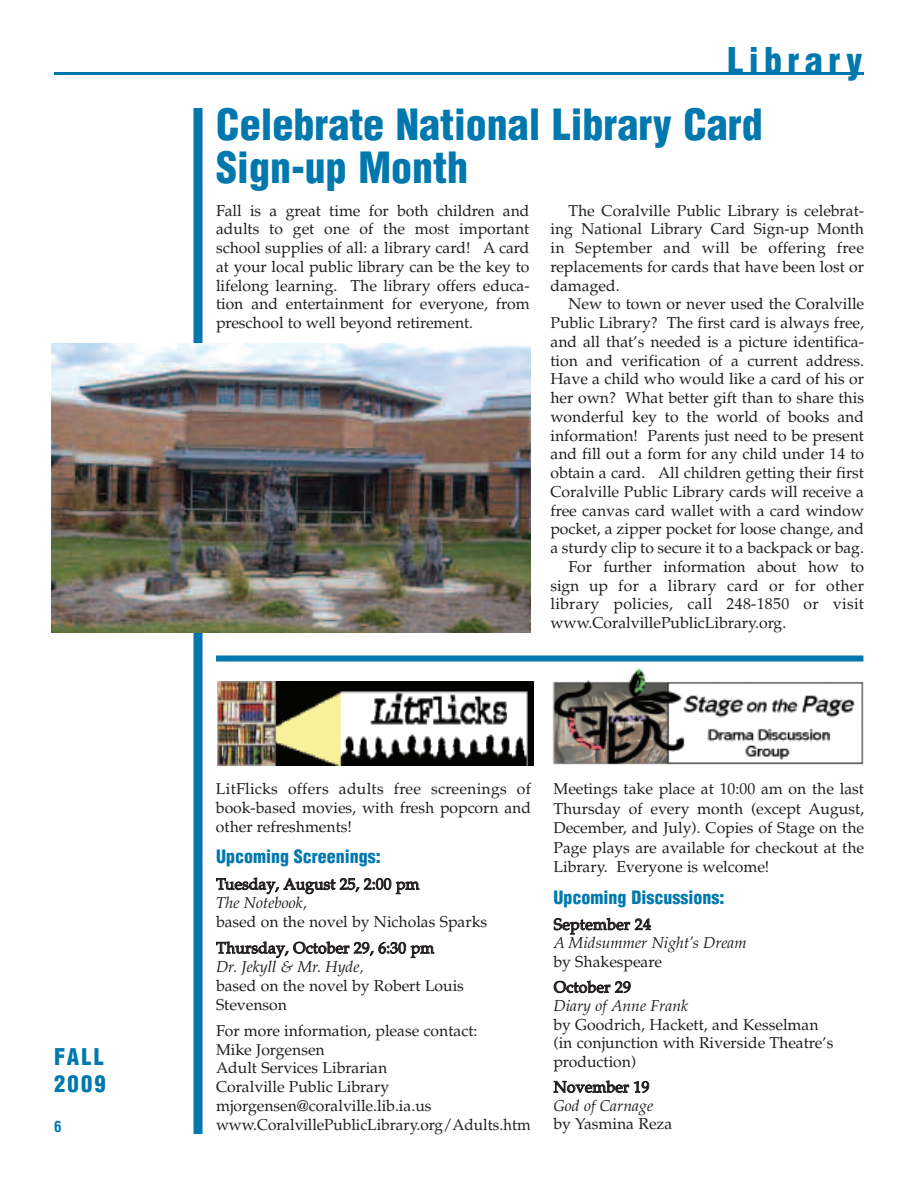
<style>
.page{position:relative;width:918px;height:1188px;background:#fff}
.page>*{position:absolute;margin:0;border:0;box-sizing:border-box;transform-origin:0 0}
.t1{font:900 condensed 42px/43.5px "Helvetica";color:#0078ae}
.t2{font:900 condensed 36px "Helvetica";letter-spacing:.15em;color:#0078ae}
.t3{font:900 condensed 22.5px/27px "Helvetica";letter-spacing:.1em;color:#0078ae}
.t4{font:900 condensed 18px "Helvetica";color:#0078ae}
.t5{font:15.75px/18.8px "Palatino";color:#231f20}
.t6{font:italic 15.75px "Palatino";color:#231f20}
.t7{font:15.75px "Palatino";letter-spacing:.02em;color:#231f20}
.t8{font:700 condensed 15px "Helvetica";color:#0078ae}
</style>
<div class="page">
<div style="left:194px;top:108px;width:8px;height:1026px;background:#0078ae"></div>
<hr style="left:54px;top:72px;width:810px;height:3px;background:#0078ae">
<img style="left:552px;top:668px;width:312px;height:97px">
<img style="left:218px;top:681px;width:315px;height:85px">
<div style="left:216px;top:656px;width:647px;height:6px;background:#0078ae"></div>
<img style="left:52px;top:344px;width:478px;height:289px">
<h3 class="t3" style="left:54px;top:1044px;width:53px">FALL<br>2009</h3>
<p class="t8" style="left:54px;top:1118px;width:9px">6</p>
<h2 class="t2" style="left:727px;top:40px;width:137px">Library</h2>
<h1 class="t1" style="left:216px;top:103px;width:548px">Celebrate National Library Card<br>Sign-up Month</h1>
<p class="t5" style="left:216px;top:201px;width:315px;text-align:justify">Fall is a great time for both children and adults to get one of the most important school supplies of all: a library card! A card at your local public library can be the key to lifelong learning. The library offers educa&shy;tion and entertainment for everyone, from preschool to well beyond retirement.</p>
<p class="t5" style="left:550px;top:201px;width:315px;text-align:justify;text-indent:18px">The Coralville Public Library is celebrat&shy;ing National Library Card Sign-up Month in September and will be offering free replacements for cards that have been lost or damaged.</p>
<p class="t5" style="left:568px;top:294px;width:297px">New to town or never used the Coralville</p>
<p class="t5" style="left:550px;top:313px;width:315px">Public Library? The first card is always free,</p>
<p class="t5" style="left:550px;top:332px;width:315px">and all that’s needed is a picture identifica-</p>
<p class="t5" style="left:550px;top:351px;width:315px">tion and verification of a current address.</p>
<p class="t5" style="left:550px;top:369px;width:315px">Have a child who would like a card of his or</p>
<p class="t5" style="left:550px;top:388px;width:315px">her own? What better gift than to share this</p>
<p class="t5" style="left:550px;top:407px;width:315px">wonderful key to the world of books and</p>
<p class="t5" style="left:550px;top:426px;width:315px">information! Parents just need to be present</p>
<p class="t5" style="left:550px;top:444px;width:315px">and fill out a form for any child under 14 to</p>
<p class="t5" style="left:550px;top:463px;width:315px">obtain a card. All children getting their first</p>
<p class="t5" style="left:550px;top:482px;width:315px">Coralville Public Library cards will receive a</p>
<p class="t5" style="left:550px;top:501px;width:315px">free canvas card wallet with a card window</p>
<p class="t5" style="left:550px;top:519px;width:315px">pocket, a zipper pocket for loose change, and</p>
<p class="t5" style="left:550px;top:538px;width:315px">a sturdy clip to secure it to a backpack or bag.</p>
<p class="t5" style="left:568px;top:557px;width:297px">For further information about how to</p>
<p class="t7" style="left:550px;top:576px;width:315px">sign up for a library card or for other</p>
<p class="t7" style="left:550px;top:595px;width:315px">library policies, call 248-1850 or visit</p>
<p class="t5" style="left:550px;top:613px;width:237px">www.CoralvillePublicLibrary.org.</p>
<p class="t5" style="left:216px;top:780px;width:317px;text-align:justify">LitFlicks offers adults free screenings of book-based movies, with fresh popcorn and other refreshments!</p>
<p class="t4" style="left:216px;top:847px;width:166px">Upcoming Screenings:</p>
<p class="t5" style="left:216px;top:875px;width:205px">Tuesday, August 25, 2:00 pm</p>
<p class="t6" style="left:216px;top:894px;width:92px">The Notebook,</p>
<p class="t5" style="left:216px;top:909px;width:273px;line-height:26.1px">based on the novel by Nicholas Sparks<br>Thursday, October 29, 6:30 pm</p>
<p class="t6" style="left:216px;top:958px;width:149px">Dr. Jekyll &amp; Mr. Hyde,</p>
<p class="t5" style="left:216px;top:976px;width:249px">based on the novel by Robert Louis<br>Stevenson</p>
<p class="t5" style="left:216px;top:1021px;width:316px">For more information, please contact:<br>Mike Jorgensen<br>Adult Services Librarian<br>Coralville Public Library mjorgensen@coralville.lib.ia.us www.CoralvillePublicLibrary.org/Adults.htm</p>
<p class="t5" style="left:554px;top:779px;width:312px;line-height:19.5px;text-align:justify">Meetings take place at 10:00 am on the last Thursday of every month (except August, December, and July). Copies of Stage on the Page plays are available for checkout at the Library. Everyone is welcome!</p>
<p class="t4" style="left:554px;top:887px;width:172px">Upcoming Discussions:</p>
<p class="t5" style="left:554px;top:915px;width:99px">September 24</p>
<p class="t6" style="left:554px;top:934px;width:195px">A Midsummer Night’s Dream</p>
<p class="t5" style="left:554px;top:949px;width:110px;line-height:25.7px">by Shakespeare<br>October 29</p>
<p class="t6" style="left:554px;top:997px;width:136px">Diary of Anne Frank</p>
<p class="t5" style="left:554px;top:1015px;width:282px">by Goodrich, Hackett, and Kesselman (in conjunction with Riverside Theatre’s production)</p>
<p class="t5" style="left:554px;top:1077px;width:97px">November 19</p>
<p class="t6" style="left:554px;top:1096px;width:101px">God of Carnage</p>
<p class="t5" style="left:554px;top:1115px;width:120px">by Yasmina Reza</p>
</div>
